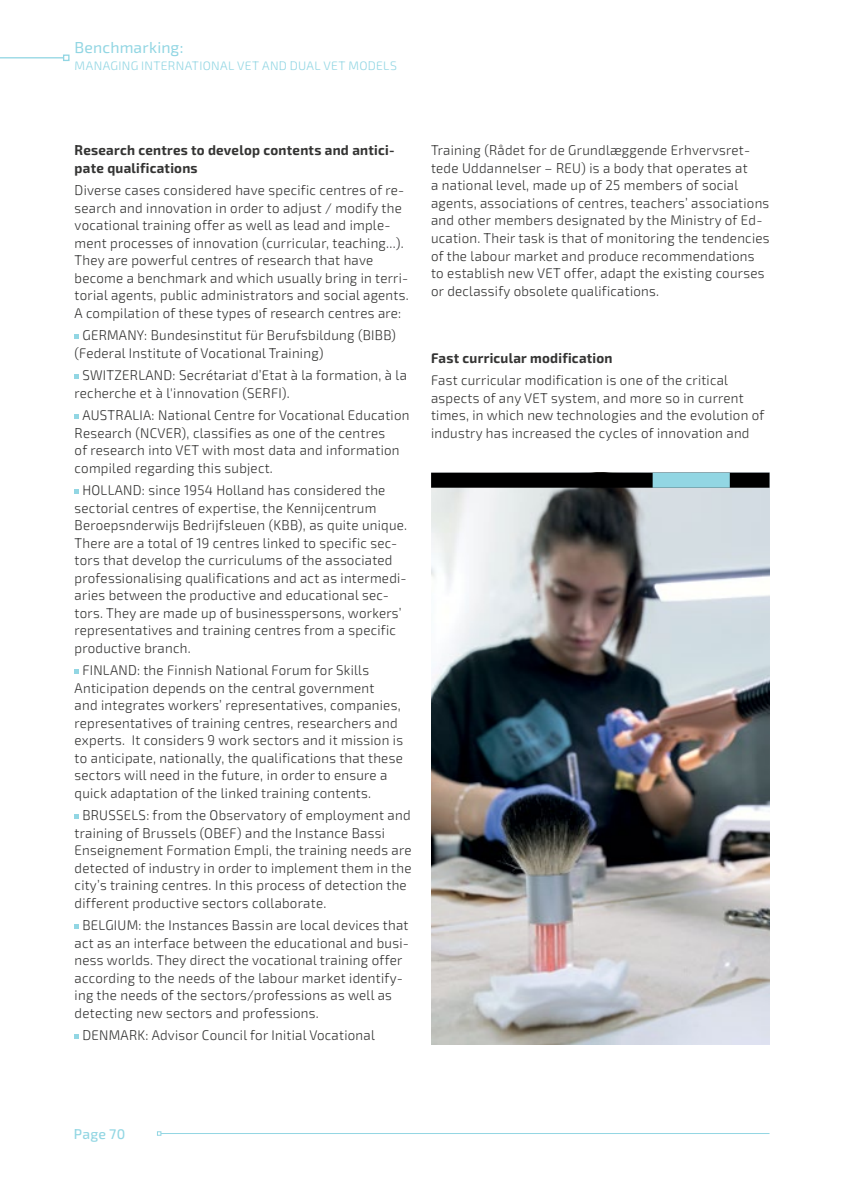
<style>
.page{position:relative;width:844px;height:1191px;background:#fff}
.page>*{position:absolute;margin:0;border:0;box-sizing:border-box;transform-origin:0 0}
.t1{font:15.75px "Exo 2";letter-spacing:.01em;color:#92d6e3}
.t2{font:300 14px/17.5px "Exo 2";letter-spacing:.02em;color:#343433;scale:.95 1}
.t3{font:700 14px/17.5px "Exo 2";letter-spacing:.02em;color:#343433;scale:.95 1}
.t4{font:500 14px "Exo 2";letter-spacing:.015em;color:#92d6e3}
.t5{font:300 12.25px "Exo 2";letter-spacing:.025em;color:#92d6e3}
</style>
<div class="page">
<svg style="left:75px;top:334px;width:4px;height:5px"></svg>
<svg style="left:75px;top:374px;width:4px;height:5px"></svg>
<svg style="left:75px;top:414px;width:4px;height:5px"></svg>
<svg style="left:75px;top:489px;width:4px;height:4px"></svg>
<svg style="left:75px;top:669px;width:4px;height:4px"></svg>
<svg style="left:75px;top:814px;width:4px;height:4px"></svg>
<svg style="left:75px;top:924px;width:4px;height:4px"></svg>
<svg style="left:75px;top:1034px;width:4px;height:4px"></svg>
<img style="left:431px;top:488px;width:338px;height:556px">
<div style="left:431px;top:472px;width:338px;height:16px;background:#000"></div>
<div style="left:652px;top:472px;width:77px;height:16px;background:#92d6e3"></div>
<hr style="left:0;top:57px;width:64px;height:1px;background:#92d6e3">
<svg style="left:63px;top:55px;width:6px;height:6px"></svg>
<hr style="left:161px;top:1133px;width:608px;height:1px;background:#92d6e3">
<svg style="left:157px;top:1131px;width:4px;height:4px"></svg>
<p class="t1" style="left:75px;top:36px;width:110px">Benchmarking:</p>
<p class="t5" style="left:75px;top:57px;width:324px">MANAGING INTERNATIONAL VET AND DUAL VET MODELS</p>
<p class="t3" style="left:75px;top:141px;width:338px">Research centres to develop contents and antici&shy;pate qualifications</p>
<p class="t2" style="left:75px;top:181px;width:353px">Diverse cases considered have specific centres of re&shy;search and innovation in order to adjust / modify the vocational training offer as well as lead and imple&shy;ment processes of innovation (curricular, teaching...).<br>They are powerful centres of research that have become a benchmark and which usually bring in terri&shy;torial agents, public administrators and social agents.<br>A compilation of these types of research centres are:</p>
<p class="t2" style="left:75px;top:326px;width:340px;text-indent:8px">GERMANY: Bundesinstitut für Berufsbildung (BIBB) (Federal Institute of Vocational Training)</p>
<p class="t2" style="left:75px;top:366px;width:351px;text-indent:8px">SWITZERLAND: Secrétariat d’Etat à la formation, à la recherche et à l'innovation (SERFI).</p>
<p class="t2" style="left:75px;top:406px;width:354px;text-indent:8px">AUSTRALIA: National Centre for Vocational Education Research (NCVER), classifies as one of the centres<br>of research into VET with most data and information compiled regarding this subject.</p>
<p class="t2" style="left:75px;top:481px;width:351px;text-indent:8px">HOLLAND: since 1954 Holland has considered the sectorial centres of expertise, the Kennijcentrum Beroepsnderwijs Bedrijfsleuen (KBB), as quite unique.<br>There are a total of 19 centres linked to specific sec&shy;tors that develop the curriculums of the associated professionalising qualifications and act as intermedi&shy;aries between the productive and educational sec&shy;tors. They are made up of businesspersons, workers’ representatives and training centres from a specific productive branch.</p>
<p class="t2" style="left:75px;top:661px;width:347px;text-indent:8px">FINLAND: the Finnish National Forum for Skills Anticipation depends on the central government<br>and integrates workers’ representatives, companies, representatives of training centres, researchers and experts. It considers 9 work sectors and it mission is to anticipate, nationally, the qualifications that these sectors will need in the future, in order to ensure a quick adaptation of the linked training contents.</p>
<p class="t2" style="left:75px;top:806px;width:356px;text-indent:8px">BRUSSELS: from the Observatory of employment and training of Brussels (OBEF) and the Instance Bassi Enseignement Formation Empli, the training needs are detected of industry in order to implement them in the city’s training centres. In this process of detection the different productive sectors collaborate.</p>
<p class="t2" style="left:75px;top:916px;width:353px;text-indent:8px">BELGIUM: the Instances Bassin are local devices that act as an interface between the educational and busi&shy;ness worlds. They direct the vocational training offer according to the needs of the labour market identify&shy;ing the needs of the sectors/professions as well as detecting new sectors and professions.</p>
<p class="t2" style="left:82px;top:1026px;width:309px">DENMARK: Advisor Council for Initial Vocational</p>
<p class="t2" style="left:431px;top:141px;width:357px">Training (Rådet for de Grundlæggende Erhvervsret&shy;tede Uddannelser – REU) is a body that operates at<br>a national level, made up of 25 members of social agents, associations of centres, teachers’ associations and other members designated by the Ministry of Ed&shy;ucation. Their task is that of monitoring the tendencies of the labour market and produce recommendations to establish new VET offer, adapt the existing courses or declassify obsolete qualifications.</p>
<p class="t3" style="left:431px;top:349px;width:192px">Fast curricular modification</p>
<p class="t2" style="left:431px;top:371px;width:352px">Fast curricular modification is one of the critical aspects of any VET system, and more so in current times, in which new technologies and the evolution of industry has increased the cycles of innovation and</p>
<p class="t4" style="left:74px;top:1124px;width:53px">Page 70</p>
</div>
